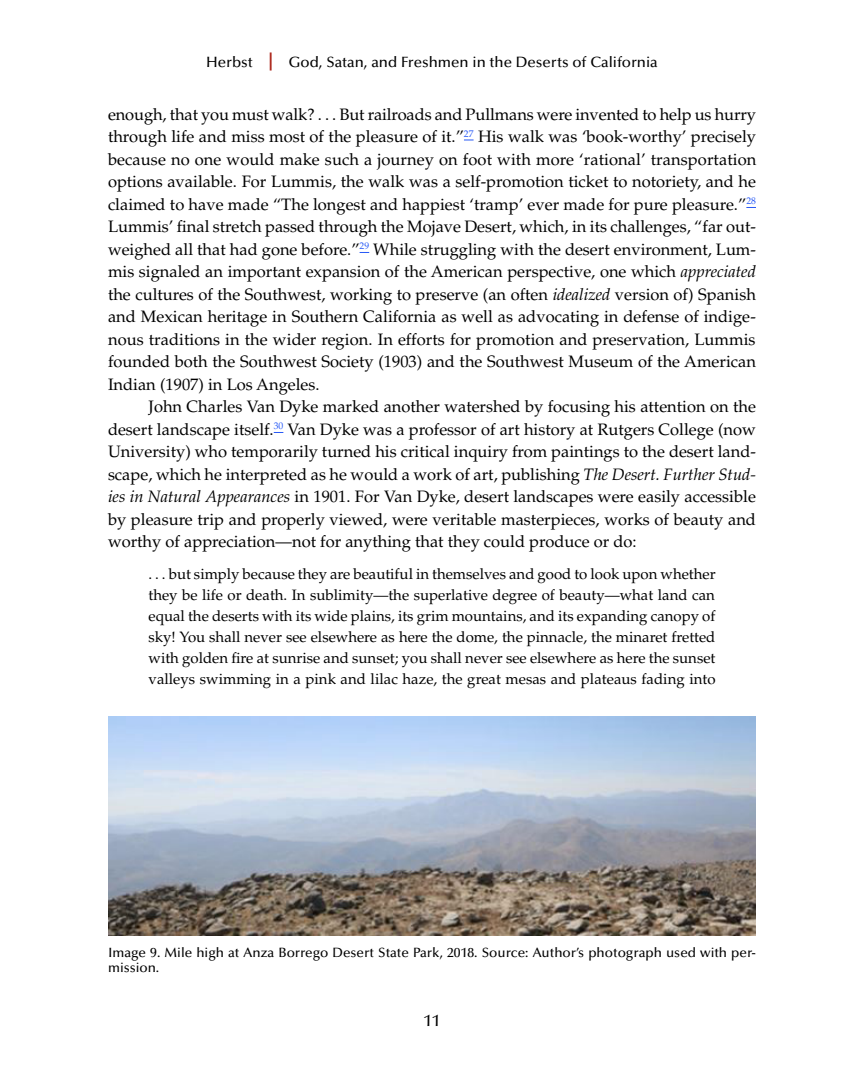
<style>
.page{position:relative;width:864px;height:1080px;background:#fff}
.page>*{position:absolute;margin:0;border:0;box-sizing:border-box;transform-origin:0 0}
.TXT{font:16.5px/22.5px "Palatino LT Std";color:#000;text-align:justify}
.t1{font:500 16.5px "Optima LT Std";color:#000}
.EXT{font:15px/21px "Palatino LT Std";color:#000;text-align:justify}
.t2{font:500 15px "Optima LT Std";color:#000}
.CAP{font:500 13.5px/15px "Optima LT Std";color:#000}
.s1{font-size:18px;color:#ab2217}
.s2{font-style:italic}
</style>
<div class="page">
<img style="left:108px;top:717px;width:648px;height:218px">
<p class="t2" style="left:206px;top:54px;width:453px">Herbst <span class="s1">|</span> God, Satan, and Freshmen in the Deserts of California</p>
<p class="TXT" style="left:108px;top:103px;width:650px">enough, that you must walk? . . . But railroads and Pullmans were invented to help us hurry through life and miss most of the pleasure of it.”<sup>27</sup> His walk was ‘book-worthy’ precisely because no one would make such a journey on foot with more ‘rational’ transportation options available. For Lummis, the walk was a self-promotion ticket to notoriety, and he claimed to have made “The longest and happiest ‘tramp’ ever made for pure pleasure.”<sup>28<br></sup>Lummis’ final stretch passed through the Mojave Desert, which, in its challenges, “far out&shy;weighed all that had gone before.”<sup>29</sup> While struggling with the desert environment, Lum&shy;mis signaled an important expansion of the American perspective, one which <span class="s2">appreciated </span>the cultures of the Southwest, working to preserve (an often <span class="s2">idealized</span> version of) Spanish and Mexican heritage in Southern California as well as advocating in defense of indige&shy;nous traditions in the wider region. In efforts for promotion and preservation, Lummis founded both the Southwest Society (1903) and the Southwest Museum of the American Indian (1907) in Los Angeles.</p>
<p class="TXT" style="left:108px;top:396px;width:650px;text-indent:41px">John Charles Van Dyke marked another watershed by focusing his attention on the desert landscape itself.<sup>30</sup> Van Dyke was a professor of art history at Rutgers College (now University) who temporarily turned his critical inquiry from paintings to the desert land&shy;scape, which he interpreted as he would a work of art, publishing <span class="s2">The Desert. Further Stud&shy;ies in Natural Appearances</span> in 1901. For Van Dyke, desert landscapes were easily accessible by pleasure trip and properly viewed, were veritable masterpieces, works of beauty and worthy of appreciation—not for anything that they could produce or do:</p>
<p class="EXT" style="left:148px;top:564px;width:569px">. . . but simply because they are beautiful in themselves and good to look upon whether they be life or death. In sublimity—the superlative degree of beauty—what land can equal the deserts with its wide plains, its grim mountains, and its expanding canopy of sky! You shall never see elsewhere as here the dome, the pinnacle, the minaret fretted with golden fire at sunrise and sunset; you shall never see elsewhere as here the sunset valleys swimming in a pink and lilac haze, the great mesas and plateaus fading into</p>
<p class="CAP" style="left:108px;top:945px;width:650px">Image 9. Mile high at Anza Borrego Desert State Park, 2018. Source: Author’s photograph used with per&shy;mission.</p>
<p class="t1" style="left:424px;top:1011px;width:18px">11</p>
</div>
